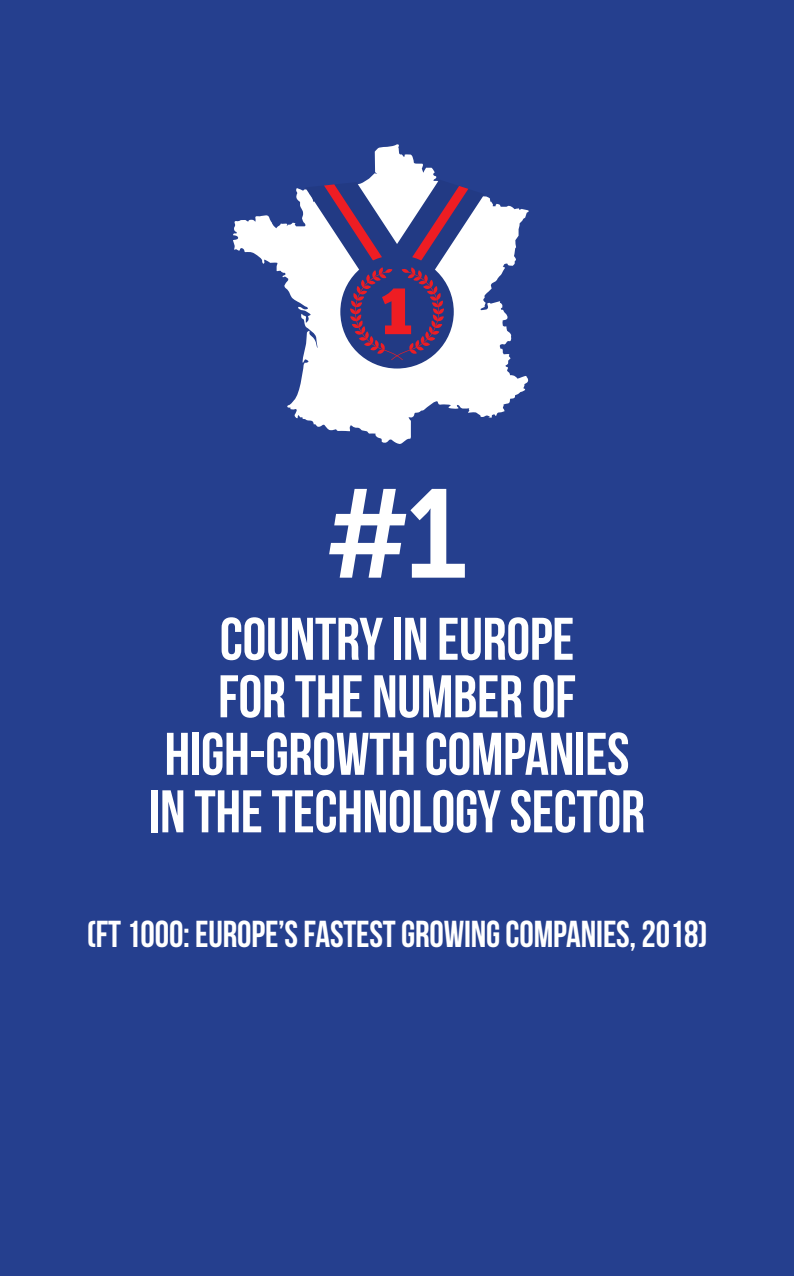
<style>
.page{position:relative;width:794px;height:1276px;background:#253f8e}
.page>*{position:absolute;margin:0;border:0;box-sizing:border-box;transform-origin:0 0}
.Titre{font:125px "Museo 700";color:#fff}
.t1{font:60px/57.5px "Bebas Neue";letter-spacing:-.005em;color:#fff;text-align:center}
.Titre_point{font:37.5px "Bebas Neue";letter-spacing:-.005em;color:#fff}
</style>
<div class="page">
<svg style="left:233px;top:144px;width:296px;height:300px"></svg>
<div style="left:340px;top:255px;width:114px;height:113px;background:#223a84;border-radius:50%"></div>
<svg style="left:305px;top:179px;width:179px;height:181px"></svg>
<p class="Titre" style="left:325px;top:465px;width:145px">#1</p>
<p class="t1" style="left:149px;top:609px;width:497px">COUNTRY IN EUROPE<br>FOR THE NUMBER OF<br>HIGH-GROWTH COMPANIES<br>IN THE TECHNOLOGY SECTOR</p>
<p class="Titre_point" style="left:87px;top:914px;width:622px">(FT 1000: EUROPE’S FASTEST GROWING COMPANIES, 2018)</p>
</div>
